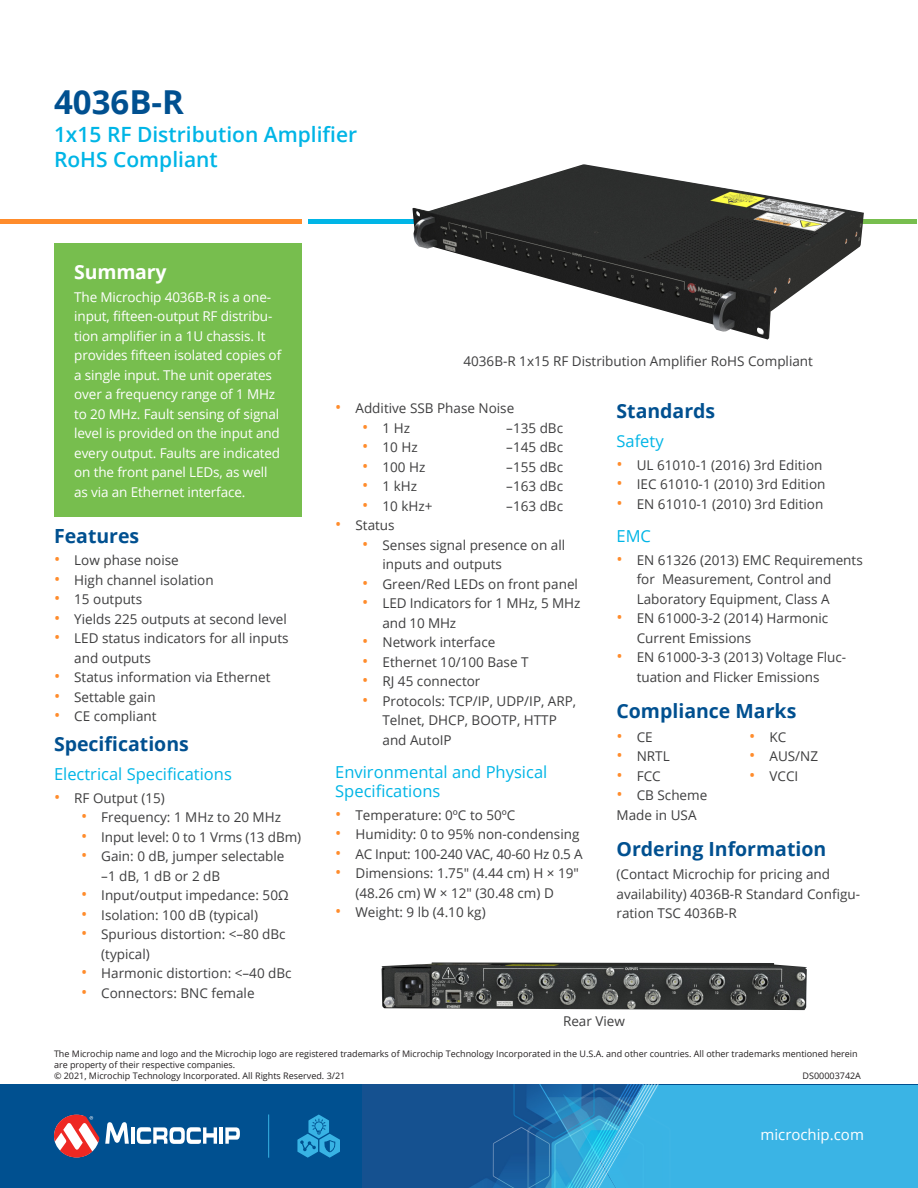
<style>
.page{position:relative;width:918px;height:1188px;background:#fff}
.page>*{position:absolute;margin:0;border:0;box-sizing:border-box;transform-origin:0 0}
.SS_TITLE{font:700 33px "Open Sans";color:#005090}
.SS_SUBTITLE{font:600 21px/25.2px "Open Sans";color:#00b5e6}
.SUBHEAD1{font:700 19.5px "Open Sans";color:#005090}
.SUBHEAD1-2{font:700 19.5px "Open Sans";letter-spacing:-.01em;color:#fff}
.SUBHEAD2{font:16.5px/19.5px "Open Sans";color:#00b5e6}
.t1{font:15px "Open Sans";color:#fff}
.BODY_TEXT{font:13.5px/19.5px "Open Sans";color:#3e3e3f}
.BODY_TEXT-2{font:13.5px/19.5px "Open Sans";letter-spacing:-.01em;color:#fff}
.BODY_TEXT-3{font:13.5px "Open Sans";letter-spacing:-.02em;color:#3e3e3f}
.t2{font:9px/10.8px "Open Sans";color:#231f20}
.s1{font-size:16.5px;color:#ff8c2c}
</style>
<div class="page">
<div style="left:0;top:219px;width:301px;height:5px;background:#ff8c2c"></div>
<div style="left:308px;top:219px;width:301px;height:5px;background:#00b5e6"></div>
<div style="left:616px;top:219px;width:301px;height:5px;background:#77be4e"></div>
<div style="left:0;top:1084px;width:918px;height:104px;background:#005090"></div>
<div style="left:524px;top:1085px;width:394px;height:103px;background:#3ab4e5"></div>
<img style="left:363px;top:1085px;width:295px;height:103px">
<svg style="left:105px;top:1122px;width:24px;height:22px"></svg>
<hr style="left:131px;top:1127px;width:4px;height:17px;background:#fff">
<hr style="left:219px;top:1127px;width:4px;height:17px;background:#fff">
<svg style="left:225px;top:1127px;width:15px;height:17px"></svg>
<svg style="left:137px;top:1127px;width:80px;height:17px"></svg>
<svg style="left:54px;top:1115px;width:45px;height:43px"></svg>
<svg style="left:297px;top:1115px;width:43px;height:43px"></svg>
<hr style="left:268px;top:1114px;width:1px;height:44px;background:#38b3e4">
<img style="left:413px;top:164px;width:451px;height:175px">
<div style="left:54px;top:244px;width:248px;height:273px;background:#77be4e"></div>
<img style="left:381px;top:962px;width:426px;height:48px">
<p class="SS_TITLE" style="left:54px;top:79px;width:131px">4036B-R</p>
<p class="SS_SUBTITLE" style="left:54px;top:121px;width:305px">1x15 RF Distribution Amplifier<br>RoHS Compliant</p>
<p class="SUBHEAD1-2" style="left:74px;top:258px;width:94px">Summary</p>
<p class="BODY_TEXT-2" style="left:74px;top:287px;width:209px">The Microchip 4036B-R is a one&shy;input, fifteen-output RF distribu&shy;tion amplifier in a 1U chassis. It provides fifteen isolated copies of a single input. The unit operates over a frequency range of 1 MHz to 20 MHz. Fault sensing of signal level is provided on the input and every output. Faults are indicated on the front panel LEDs, as well as via an Ethernet interface.</p>
<p class="SUBHEAD1" style="left:54px;top:522px;width:87px">Features</p>
<p class="BODY_TEXT" style="left:54px;top:550px;width:126px"><span class="s1">•</span> Low phase noise</p>
<p class="BODY_TEXT" style="left:54px;top:570px;width:161px"><span class="s1">•</span> High channel isolation</p>
<p class="BODY_TEXT" style="left:54px;top:589px;width:90px"><span class="s1">•</span> 15 outputs</p>
<p class="BODY_TEXT" style="left:54px;top:609px;width:234px"><span class="s1">•</span> Yields 225 outputs at second level</p>
<p class="BODY_TEXT" style="left:74px;top:628px;width:216px;text-indent:-20px"><span class="s1">•</span> LED status indicators for all inputs and outputs</p>
<p class="BODY_TEXT" style="left:54px;top:667px;width:218px"><span class="s1">•</span> Status information via Ethernet</p>
<p class="BODY_TEXT" style="left:54px;top:687px;width:103px"><span class="s1">•</span> Settable gain</p>
<p class="BODY_TEXT" style="left:54px;top:706px;width:104px"><span class="s1">•</span> CE compliant</p>
<p class="SUBHEAD1" style="left:54px;top:730px;width:136px">Specifications</p>
<p class="SUBHEAD2" style="left:54px;top:764px;width:179px">Electrical Specifications</p>
<p class="BODY_TEXT" style="left:54px;top:788px;width:112px"><span class="s1">•</span> RF Output (15)</p>
<p class="BODY_TEXT" style="left:81px;top:807px;width:202px"><span class="s1">•</span> Frequency: 1 MHz to 20 MHz</p>
<p class="BODY_TEXT" style="left:81px;top:827px;width:222px"><span class="s1">•</span> Input level: 0 to 1 Vrms (13 dBm)</p>
<p class="BODY_TEXT" style="left:101px;top:846px;width:185px;text-indent:-20px"><span class="s1">•</span> Gain: 0 dB, jumper selectable –1 dB, 1 dB or 2 dB</p>
<p class="BODY_TEXT" style="left:81px;top:885px;width:209px"><span class="s1">•</span> Input/output impedance: 50Ω</p>
<p class="BODY_TEXT" style="left:81px;top:905px;width:179px"><span class="s1">•</span> Isolation: 100 dB (typical)</p>
<p class="BODY_TEXT" style="left:101px;top:924px;width:186px;text-indent:-20px"><span class="s1">•</span> Spurious distortion: &lt;–80 dBc (typical)</p>
<p class="BODY_TEXT" style="left:81px;top:963px;width:212px"><span class="s1">•</span> Harmonic distortion: &lt;–40 dBc</p>
<p class="BODY_TEXT" style="left:81px;top:983px;width:175px"><span class="s1">•</span> Connectors: BNC female</p>
<p class="BODY_TEXT" style="left:463px;top:351px;width:351px">4036B-R 1x15 RF Distribution Amplifier RoHS Compliant</p>
<p class="BODY_TEXT" style="left:335px;top:398px;width:181px"><span class="s1">•</span> Additive SSB Phase Noise</p>
<p class="BODY_TEXT" style="left:362px;top:418px;width:49px"><span class="s1">•</span> 1 Hz</p>
<p class="BODY_TEXT" style="left:506px;top:418px;width:58px">–135 dBc</p>
<p class="BODY_TEXT" style="left:362px;top:437px;width:57px"><span class="s1">•</span> 10 Hz</p>
<p class="BODY_TEXT" style="left:506px;top:437px;width:58px">–145 dBc</p>
<p class="BODY_TEXT" style="left:362px;top:457px;width:65px"><span class="s1">•</span> 100 Hz</p>
<p class="BODY_TEXT" style="left:506px;top:457px;width:58px">–155 dBc</p>
<p class="BODY_TEXT" style="left:362px;top:476px;width:56px"><span class="s1">•</span> 1 kHz</p>
<p class="BODY_TEXT" style="left:506px;top:476px;width:58px">–163 dBc</p>
<p class="BODY_TEXT" style="left:362px;top:496px;width:72px"><span class="s1">•</span> 10 kHz+</p>
<p class="BODY_TEXT" style="left:506px;top:496px;width:58px">–163 dBc</p>
<p class="BODY_TEXT" style="left:335px;top:515px;width:61px"><span class="s1">•</span> Status</p>
<p class="BODY_TEXT" style="left:382px;top:535px;width:184px;text-indent:-20px"><span class="s1">•</span> Senses signal presence on all inputs and outputs</p>
<p class="BODY_TEXT" style="left:362px;top:574px;width:217px"><span class="s1">•</span> Green/Red LEDs on front panel</p>
<p class="BODY_TEXT" style="left:382px;top:593px;width:199px;text-indent:-20px"><span class="s1">•</span> LED Indicators for 1 MHz, 5 MHz and 10 MHz</p>
<p class="BODY_TEXT" style="left:362px;top:632px;width:135px"><span class="s1">•</span> Network interface</p>
<p class="BODY_TEXT" style="left:362px;top:652px;width:168px"><span class="s1">•</span> Ethernet 10/100 Base T</p>
<p class="BODY_TEXT" style="left:362px;top:671px;width:120px"><span class="s1">•</span> RJ 45 connector</p>
<p class="BODY_TEXT" style="left:382px;top:691px;width:195px;text-indent:-20px"><span class="s1">•</span> Protocols: TCP/IP, UDP/IP, ARP,<br>Telnet, DHCP, BOOTP, HTTP and AutoIP</p>
<p class="SUBHEAD2" style="left:335px;top:762px;width:214px">Environmental and Physical<br>Specifications</p>
<p class="BODY_TEXT" style="left:335px;top:805px;width:182px"><span class="s1">•</span> Temperature: 0ºC to 50ºC</p>
<p class="BODY_TEXT" style="left:335px;top:824px;width:246px"><span class="s1">•</span> Humidity: 0 to 95% non-condensing</p>
<p class="BODY_TEXT-3" style="left:335px;top:845px;width:249px"><span class="s1">•</span> AC Input: 100-240 VAC, 40-60 Hz 0.5 A</p>
<p class="BODY_TEXT" style="left:335px;top:863px;width:245px;text-align:center"><span class="s1">•</span> Dimensions: 1.75" (4.44 cm) H × 19" (48.26 cm) W × 12" (30.48 cm) D</p>
<p class="BODY_TEXT" style="left:335px;top:902px;width:152px"><span class="s1">•</span> Weight: 9 lb (4.10 kg)</p>
<p class="SUBHEAD1" style="left:616px;top:397px;width:100px">Standards</p>
<p class="SUBHEAD2" style="left:616px;top:431px;width:49px">Safety</p>
<p class="BODY_TEXT" style="left:616px;top:455px;width:208px"><span class="s1">•</span> UL 61010-1 (2016) 3rd Edition</p>
<p class="BODY_TEXT" style="left:616px;top:474px;width:210px"><span class="s1">•</span> IEC 61010-1 (2010) 3rd Edition</p>
<p class="BODY_TEXT" style="left:616px;top:494px;width:208px"><span class="s1">•</span> EN 61010-1 (2010) 3rd Edition</p>
<p class="SUBHEAD2" style="left:616px;top:526px;width:36px">EMC</p>
<p class="BODY_TEXT" style="left:637px;top:550px;width:228px;text-indent:-20px"><span class="s1">•</span> EN 61326 (2013) EMC Requirements for Measurement, Control and<br>Laboratory Equipment, Class A</p>
<p class="BODY_TEXT" style="left:637px;top:608px;width:193px;text-indent:-20px"><span class="s1">•</span> EN 61000-3-2 (2014) Harmonic<br>Current Emissions</p>
<p class="BODY_TEXT" style="left:616px;top:647px;width:231px;text-align:center"><span class="s1">•</span> EN 61000-3-3 (2013) Voltage Fluc&shy;tuation and Flicker Emissions</p>
<p class="SUBHEAD1" style="left:616px;top:697px;width:181px">Compliance Marks</p>
<p class="BODY_TEXT" style="left:617px;top:727px;width:38px"><span class="s1">•</span> CE</p>
<p class="BODY_TEXT" style="left:617px;top:746px;width:55px"><span class="s1">•</span> NRTL</p>
<p class="BODY_TEXT" style="left:617px;top:766px;width:46px"><span class="s1">•</span> FCC</p>
<p class="BODY_TEXT" style="left:617px;top:785px;width:92px"><span class="s1">•</span> CB Scheme</p>
<p class="BODY_TEXT" style="left:749px;top:727px;width:39px"><span class="s1">•</span> KC</p>
<p class="BODY_TEXT" style="left:749px;top:746px;width:70px"><span class="s1">•</span> AUS/NZ</p>
<p class="BODY_TEXT" style="left:749px;top:766px;width:51px"><span class="s1">•</span> VCCI</p>
<p class="BODY_TEXT" style="left:616px;top:805px;width:82px">Made in USA</p>
<p class="SUBHEAD1" style="left:616px;top:835px;width:211px">Ordering Information</p>
<p class="BODY_TEXT" style="left:616px;top:864px;width:245px">(Contact Microchip for pricing and availability) 4036B-R Standard Configu&shy;ration TSC 4036B-R</p>
<p class="BODY_TEXT" style="left:563px;top:1011px;width:63px">Rear View</p>
<p class="t2" style="left:54px;top:1048px;width:805px">The Microchip name and logo and the Microchip logo are registered trademarks of Microchip Technology Incorporated in the U.S.A. and other countries. All other trademarks mentioned herein are property of their respective companies.</p>
<p class="t2" style="left:54px;top:1070px;width:293px">© 2021, Microchip Technology Incorporated. All Rights Reserved. 3/21</p>
<p class="t2" style="left:803px;top:1070px;width:60px">DS00003742A</p>
<p class="t1" style="left:760px;top:1125px;width:105px">microchip.com</p>
</div>
